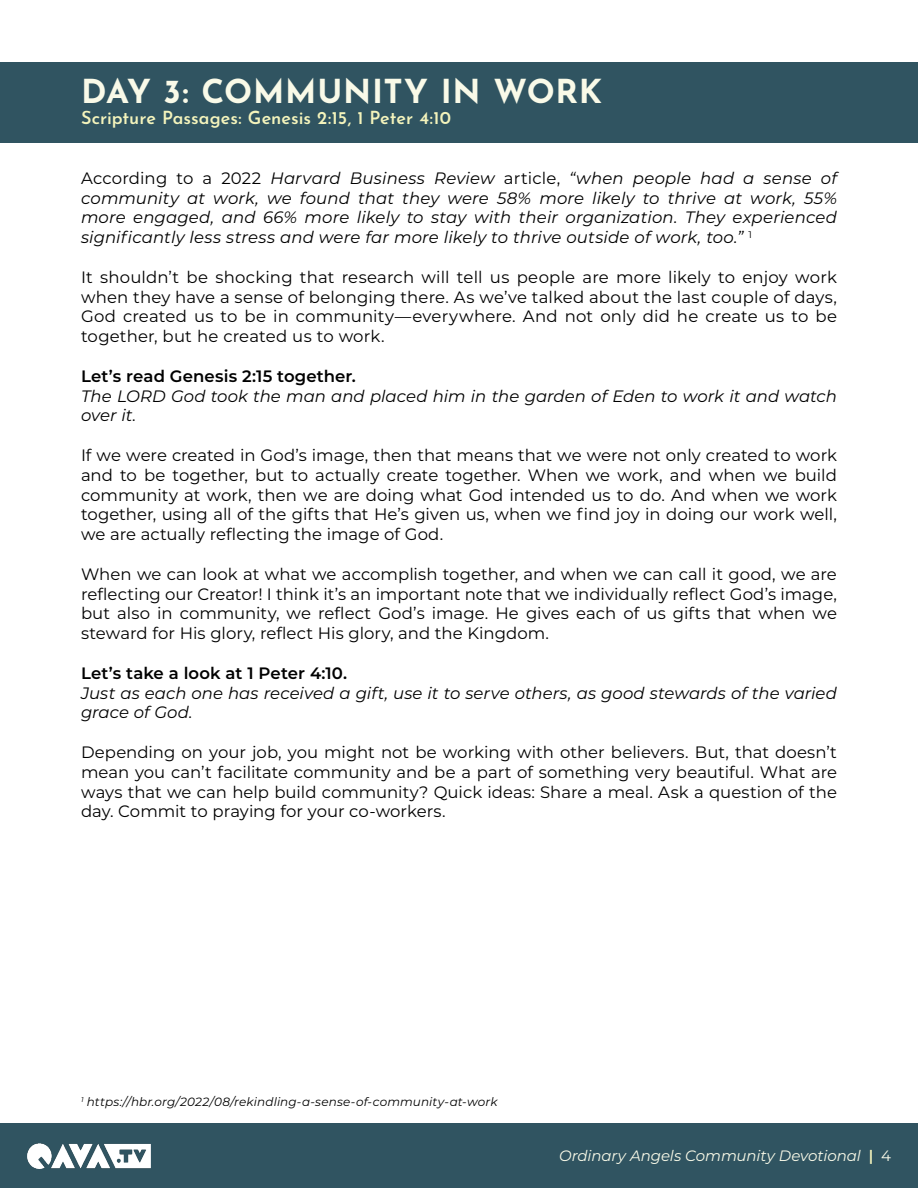
<style>
.page{position:relative;width:918px;height:1188px;background:#fff}
.page>*{position:absolute;margin:0;border:0;box-sizing:border-box;transform-origin:0 0}
.t1{font:700 33px "Josefin Sans";letter-spacing:.025em;color:#f9fae8}
.t2{font:600 18px "Josefin Sans";color:#f4f4bc}
.t3{font:16.5px/19.8px "Montserrat";color:#000;text-align:justify}
.t4{font:italic 16.5px/19.8px "Montserrat";color:#000}
.t5{font:600 16.5px "Montserrat";letter-spacing:.005em;color:#000}
.t6{font:italic 15px "Montserrat";letter-spacing:-.005em;color:#f9fae8}
.t7{font:italic 12px "Montserrat";letter-spacing:.015em;color:#000}
.s1{font-style:normal}
.s2{font-weight:600;font-style:normal;color:#f4f4bc}
</style>
<div class="page">
<div style="left:0;top:62px;width:918px;height:81px;background:#305461"></div>
<div style="left:0;top:1124px;width:918px;height:64px;background:#305461"></div>
<img style="left:27px;top:1143px;width:124px;height:25px">
<h1 class="t1" style="left:81px;top:62px;width:523px">DAY 3: COMMUNITY IN WORK</h1>
<p class="t2" style="left:81px;top:103px;width:372px">Scripture Passages: Genesis 2:15, 1 Peter 4:10</p>
<p class="t4" style="left:81px;top:167px;width:758px;text-align:justify"><span class="s1">According to a 2022</span> Harvard Business Review <span class="s1">article,</span> “when people had a sense of community at work, we found that they were 58% more likely to thrive at work, 55% more engaged, and 66% more likely to stay with their organization. They experienced significantly less stress and were far more likely to thrive outside of work, too.” <sup>1</sup></p>
<p class="t3" style="left:81px;top:266px;width:758px">It shouldn’t be shocking that research will tell us people are more likely to enjoy work when they have a sense of belonging there. As we’ve talked about the last couple of days, God created us to be in community—everywhere. And not only did he create us to be together, but he created us to work.</p>
<p class="t5" style="left:81px;top:364px;width:276px">Let’s read Genesis 2:15 together.</p>
<p class="t4" style="left:81px;top:385px;width:758px">The LORD God took the man and placed him in the garden of Eden to work it and watch over it.</p>
<p class="t3" style="left:81px;top:445px;width:758px">If we were created in God’s image, then that means that we were not only created to work and to be together, but to actually create together. When we work, and when we build community at work, then we are doing what God intended us to do. And when we work together, using all of the gifts that He’s given us, when we find joy in doing our work well, we are actually reflecting the image of God.</p>
<p class="t3" style="left:81px;top:563px;width:758px">When we can look at what we accomplish together, and when we can call it good, we are reflecting our Creator! I think it’s an important note that we individually reflect God’s image, but also in community, we reflect God’s image. He gives each of us gifts that when we steward for His glory, reflect His glory, and the Kingdom.</p>
<p class="t5" style="left:81px;top:661px;width:268px">Let’s take a look at 1 Peter 4:10.</p>
<p class="t4" style="left:81px;top:682px;width:758px">Just as each one has received a gift, use it to serve others, as good stewards of the varied grace of God.</p>
<p class="t3" style="left:81px;top:742px;width:758px">Depending on your job, you might not be working with other believers. But, that doesn’t mean you can’t facilitate community and be a part of something very beautiful. What are ways that we can help build community? Quick ideas: Share a meal. Ask a question of the day. Commit to praying for your co-workers.</p>
<p class="t7" style="left:81px;top:1093px;width:418px"><sup>1</sup> https://hbr.org/2022/08/rekindling-a-sense-of-community-at-work</p>
<p class="t6" style="left:559px;top:1145px;width:333px">Ordinary Angels Community Devotional <span class="s2">|</span> <span class="s1">4</span></p>
</div>
